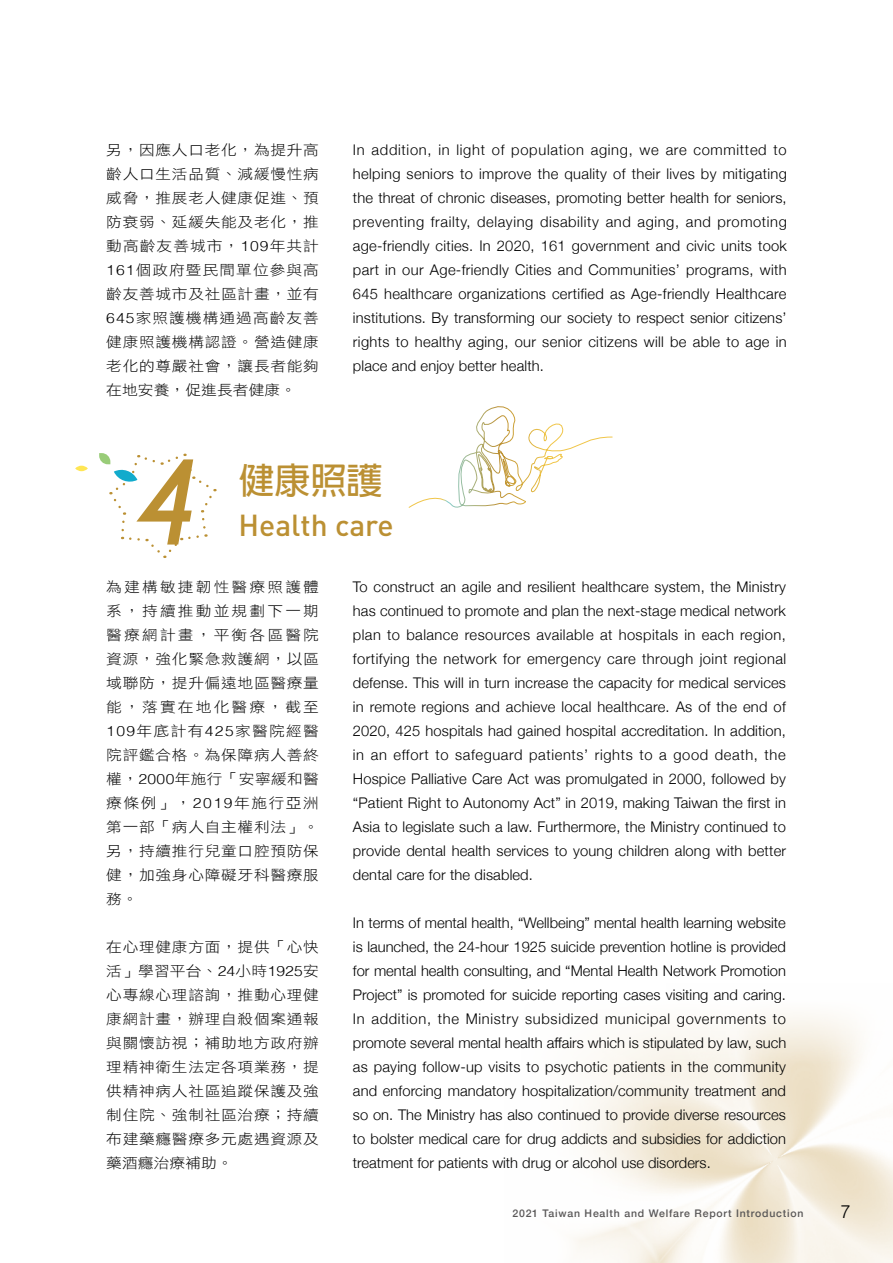
<style>
.page{position:relative;width:893px;height:1263px;background:#fff}
.page>*{position:absolute;margin:0;border:0;box-sizing:border-box;transform-origin:0 0}
.t1{font:italic 700 108.9px "Caviar Dreams";color:#bb9033}
.t2{font:700 36px "AR New Hei B5";color:#bb9033}
.t3{font:500 30px "DIN";color:#bb9033}
.t4{font:300 18px "Helvetica";color:#000}
.t5{font:300 14.7px/24px "Helvetica Neue";letter-spacing:.01em;color:#000;text-align:justify}
.t6{font:14.25px/24px "DF Hei Std W3";letter-spacing:.045em;color:#000;text-align:justify;scale:1.1 1}
.t7{font:500 10.5px "Helvetica Neue";letter-spacing:.075em;color:#595757}
.s1{font-family:"Helvetica";font-weight:300}
</style>
<div class="page">
<svg style="left:75px;top:466px;width:13px;height:5px"></svg>
<svg style="left:99px;top:453px;width:117px;height:105px"></svg>
<svg style="left:408px;top:406px;width:205px;height:102px"></svg>
<p class="t6" style="left:106px;top:137px;width:195px">另，因應人口老化，為提升高齡人口生活品質、減緩慢性病威脅，推展老人健康促進、預防衰弱、延緩失能及老化，推動高齡友善城市，<span class="s1">109</span>年共計<span class="s1">161</span>個政府暨民間單位參與高齡友善城市及社區計畫，並有<span class="s1">645</span>家照護機構通過高齡友善健康照護機構認證。營造健康老化的尊嚴社會，讓長者能夠在地安養，促進長者健康。</p>
<p class="t5" style="left:353px;top:137px;width:435px">In addition, in light of population aging, we are committed to helping seniors to improve the quality of their lives by mitigating the threat of chronic diseases, promoting better health for seniors, preventing frailty, delaying disability and aging, and promoting age-friendly cities. In 2020, 161 government and civic units took part in our Age-friendly Cities and Communities’ programs, with 645 healthcare organizations certified as Age-friendly Healthcare institutions. By transforming our society to respect senior citizens’ rights to healthy aging, our senior citizens will be able to age in place and enjoy better health.</p>
<h1 class="t1" style="left:123px;top:438px;width:73px">4</h1>
<h2 class="t2" style="left:238px;top:462px;width:145px">健康照護</h2>
<h3 class="t3" style="left:238px;top:506px;width:157px">Health care</h3>
<p class="t6" style="left:106px;top:574px;width:195px">為建構敏捷韌性醫療照護體系，持續推動並規劃下一期醫療網計畫，平衡各區醫院資源，強化緊急救護網，以區域聯防，提升偏遠地區醫療量能，落實在地化醫療，截至<span class="s1">109</span>年底計有<span class="s1">425</span>家醫院經醫院評鑑合格。為保障病人善終權，<span class="s1">2000</span>年施行「安寧緩和醫療條例」，<span class="s1">2019</span>年施行亞洲第一部「病人自主權利法」。另，持續推行兒童口腔預防保健，加強身心障礙牙科醫療服務。</p>
<p class="t6" style="left:106px;top:934px;width:195px">在心理健康方面，提供「心快活」學習平台、<span class="s1">24</span>小時<span class="s1">1925</span>安心專線心理諮詢，推動心理健康網計畫，辦理自殺個案通報與關懷訪視；補助地方政府辦理精神衛生法定各項業務，提供精神病人社區追蹤保護及強制住院、強制社區治療；持續布建藥癮醫療多元處遇資源及藥酒癮治療補助。</p>
<p class="t5" style="left:353px;top:574px;width:435px">To construct an agile and resilient healthcare system, the Ministry has continued to promote and plan the next-stage medical network plan to balance resources available at hospitals in each region, fortifying the network for emergency care through joint regional defense. This will in turn increase the capacity for medical services in remote regions and achieve local healthcare. As of the end of 2020, 425 hospitals had gained hospital accreditation. In addition, in an effort to safeguard patients’ rights to a good death, the Hospice Palliative Care Act was promulgated in 2000, followed by “Patient Right to Autonomy Act” in 2019, making Taiwan the first in Asia to legislate such a law. Furthermore, the Ministry continued to provide dental health services to young children along with better dental care for the disabled.</p>
<p class="t5" style="left:353px;top:910px;width:435px">In terms of mental health, “Wellbeing” mental health learning website is launched, the 24-hour 1925 suicide prevention hotline is provided for mental health consulting, and “Mental Health Network Promotion Project” is promoted for suicide reporting cases visiting and caring.<br>In addition, the Ministry subsidized municipal governments to promote several mental health affairs which is stipulated by law, such as paying follow-up visits to psychotic patients in the community and enforcing mandatory hospitalization/community treatment and so on. The Ministry has also continued to provide diverse resources to bolster medical care for drug addicts and subsidies for addiction treatment for patients with drug or alcohol use disorders.</p>
<p class="t7" style="left:512px;top:1204px;width:293px">2021 Taiwan Health and Welfare Report Introduction</p>
<p class="t4" style="left:840px;top:1196px;width:12px">7</p>
</div>
